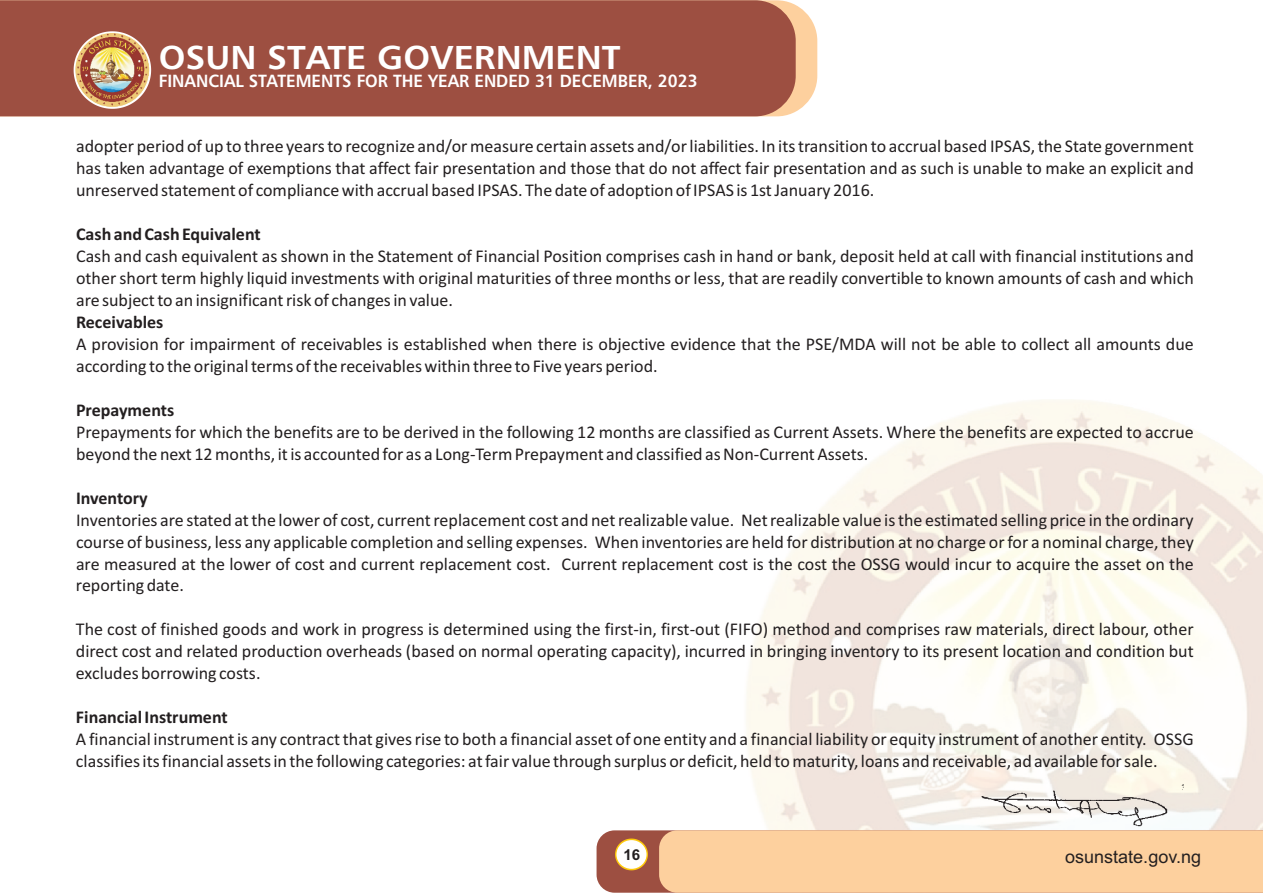
<style>
.page{position:relative;width:1263px;height:893px;background:#fff}
.page>*{position:absolute;margin:0;border:0;box-sizing:border-box;transform-origin:0 0}
.t1{font:33.15px "Humanist 777 BT Roman B,Bold";color:#fff;scale:1.07 1}
.t2{font:18px/21.9px "Calibri";color:#231f20;text-align:justify}
.t3{font:700 18px "Calibri";color:#231f20}
.t4{font:18px "Arial";color:#231f20}
.t5{font:17.7px "Humanist 777 BT Roman B,Bold";color:#fff;scale:.95 1}
.t6{font:700 15px "Arial";color:#231f20}
</style>
<div class="page">
<img style="left:746px;top:400px;width:517px;height:430px">
<svg style="left:796px;top:5px;width:21px;height:107px;fill:#fdd09e"></svg>
<div style="left:0;top:0;width:796px;height:116px;background:#9d4f41"></div>
<svg style="left:74px;top:31px;width:77px;height:78px"></svg>
<img style="left:75px;top:33px;width:74px;height:74px;border-radius:50%">
<svg style="left:596px;top:830px;width:667px;height:63px;background:#f5c698"></svg>
<img style="left:980px;top:784px;width:203px;height:45px">
<h1 class="t1" style="left:159px;top:44px;width:433px">OSUN STATE GOVERNMENT</h1>
<p class="t5" style="left:159px;top:74px;width:569px">FINANCIAL STATEMENTS FOR THE YEAR ENDED 31 DECEMBER, 2023</p>
<p class="t2" style="left:76px;top:137px;width:1119px">adopter period of up to three years to recognize and/or measure certain assets and/or liabilities. In its transition to accrual based IPSAS, the State government has taken advantage of exemptions that affect fair presentation and those that do not affect fair presentation and as such is unable to make an explicit and unreserved statement of compliance with accrual based IPSAS. The date of adoption of IPSAS is 1st January 2016.</p>
<p class="t3" style="left:76px;top:226px;width:186px">Cash and Cash Equivalent</p>
<p class="t2" style="left:76px;top:246px;width:1119px">Cash and cash equivalent as shown in the Statement of Financial Position comprises cash in hand or bank, deposit held at call with financial institutions and other short term highly liquid investments with original maturities of three months or less, that are readily convertible to known amounts of cash and which are subject to an insignificant risk of changes in value.</p>
<p class="t3" style="left:76px;top:314px;width:89px">Receivables</p>
<p class="t2" style="left:76px;top:334px;width:1119px">A provision for impairment of receivables is established when there is objective evidence that the PSE/MDA will not be able to collect all amounts due according to the original terms of the receivables within three to Five years period.</p>
<p class="t3" style="left:76px;top:402px;width:100px">Prepayments</p>
<p class="t2" style="left:76px;top:422px;width:1119px">Prepayments for which the benefits are to be derived in the following 12 months are classified as Current Assets. Where the benefits are expected to accrue beyond the next 12 months, it is accounted for as a Long-Term Prepayment and classified as Non-Current Assets.</p>
<p class="t3" style="left:76px;top:490px;width:73px">Inventory</p>
<p class="t2" style="left:76px;top:510px;width:1119px">Inventories are stated at the lower of cost, current replacement cost and net realizable value. Net realizable value is the estimated selling price in the ordinary course of business, less any applicable completion and selling expenses. When inventories are held for distribution at no charge or for a nominal charge, they are measured at the lower of cost and current replacement cost. Current replacement cost is the cost the OSSG would incur to acquire the asset on the reporting date.</p>
<p class="t2" style="left:76px;top:620px;width:1119px">The cost of finished goods and work in progress is determined using the first-in, first-out (FIFO) method and comprises raw materials, direct labour, other direct cost and related production overheads (based on normal operating capacity), incurred in bringing inventory to its present location and condition but excludes borrowing costs.</p>
<p class="t3" style="left:76px;top:710px;width:153px">Financial Instrument</p>
<p class="t2" style="left:76px;top:730px;width:1119px">A financial instrument is any contract that gives rise to both a financial asset of one entity and a financial liability or equity instrument of another entity. OSSG classifies its financial assets in the following categories: at fair value through surplus or deficit, held to maturity, loans and receivable, ad available for sale.</p>
<p class="t6" style="left:623px;top:849px;width:18px">16</p>
<p class="t4" style="left:1065px;top:850px;width:137px">osunstate.gov.ng</p>
</div>
